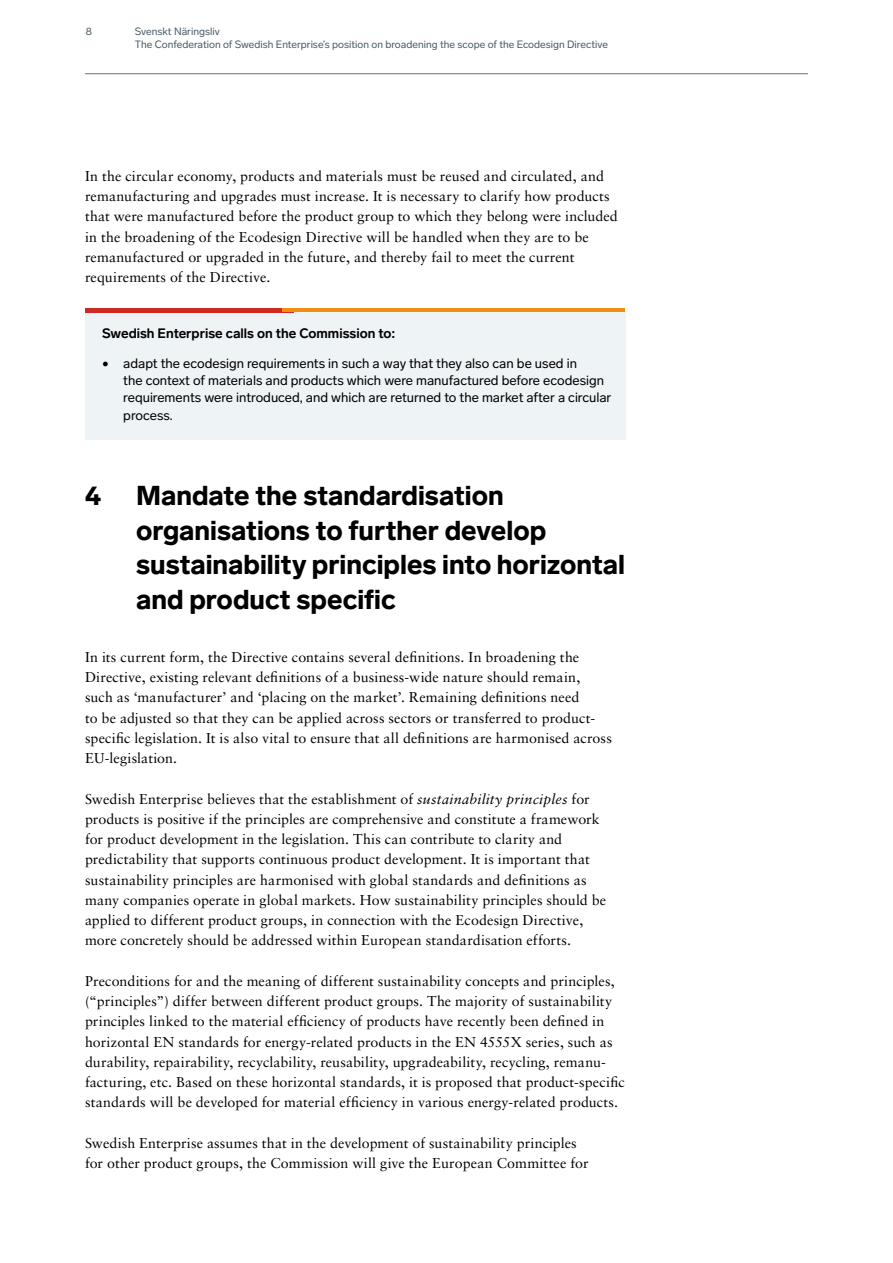
<style>
.page{position:relative;width:893px;height:1263px;background:#fff}
.page>*{position:absolute;margin:0;border:0;box-sizing:border-box;transform-origin:0 0}
.t1{font:900 27px/34.5px "Lab Grotesque";color:#000}
.t2{font:14.25px/20.2px "Sabon LT Std";letter-spacing:.005em;color:#000}
.t3{font:13.5px/17.2px "Lab Grotesque";color:#000}
.t4{font:700 13.5px "Lab Grotesque";color:#000}
.t5{font:10.5px/12.6px "Lab Grotesque";color:#4b5c67}
.s1{font-family:"Sabon LT Pro";font-style:italic}
</style>
<div class="page">
<hr style="left:85px;top:73px;width:723px;height:1px;background:#5b7281">
<div style="left:85px;top:311px;width:540px;height:43px;background:#eef3f5"></div>
<div style="left:85px;top:341px;width:540px;height:99px;background:#eef3f5"></div>
<hr style="left:85px;top:308px;width:209px;height:4px;background:#ce2a21">
<hr style="left:283px;top:308px;width:342px;height:4px;background:#f28e0f">
<p class="t5" style="left:86px;top:25px;width:8px">8</p>
<p class="t5" style="left:135px;top:25px;width:475px">Svenskt Näringsliv<br>The Confederation of Swedish Enterprise’s position on broadening the scope of the Ecodesign Directive</p>
<p class="t2" style="left:85px;top:166px;width:534px">In the circular economy, products and materials must be reused and circulated, and remanufacturing and upgrades must increase. It is necessary to clarify how products that were manufactured before the product group to which they belong were included in the broadening of the Ecodesign Directive will be handled when they are to be remanufactured or upgraded in the future, and thereby fail to meet the current requirements of the Directive.</p>
<p class="t4" style="left:102px;top:325px;width:295px">Swedish Enterprise calls on the Commission to:</p>
<p class="t3" style="left:123px;top:354px;width:490px;text-indent:-21px">• adapt the ecodesign requirements in such a way that they also can be used in<br>the context of materials and products which were manufactured before ecodesign requirements were introduced, and which are returned to the market after a circular process.</p>
<h1 class="t1" style="left:85px;top:479px;width:17px">4</h1>
<h1 class="t1" style="left:136px;top:479px;width:490px">Mandate the standardisation organisations to further develop sustainability principles into horizontal and product specific</h1>
<p class="t2" style="left:85px;top:647px;width:528px">In its current form, the Directive contains several definitions. In broadening the Directive, existing relevant definitions of a business-wide nature should remain,<br>such as ‘manufacturer’ and ‘placing on the market’. Remaining definitions need<br>to be adjusted so that they can be applied across sectors or transferred to product&shy;specific legislation. It is also vital to ensure that all definitions are harmonised across EU-legislation.</p>
<p class="t2" style="left:85px;top:788px;width:523px">Swedish Enterprise believes that the establishment of <span class="s1">sustainability principles</span> for products is positive if the principles are comprehensive and constitute a framework for product development in the legislation. This can contribute to clarity and predictability that supports continuous product development. It is important that sustainability principles are harmonised with global standards and definitions as many companies operate in global markets. How sustainability principles should be applied to different product groups, in connection with the Ecodesign Directive, more concretely should be addressed within European standardisation efforts.</p>
<p class="t2" style="left:85px;top:971px;width:541px">Preconditions for and the meaning of different sustainability concepts and principles, (“principles”) differ between different product groups. The majority of sustainability principles linked to the material efficiency of products have recently been defined in horizontal EN standards for energy-related products in the EN 4555X series, such as durability, repairability, recyclability, reusability, upgradeability, recycling, remanu&shy;facturing, etc. Based on these horizontal standards, it is proposed that product-specific standards will be developed for material efficiency in various energy-related products.</p>
<p class="t2" style="left:85px;top:1133px;width:505px">Swedish Enterprise assumes that in the development of sustainability principles for other product groups, the Commission will give the European Committee for</p>
</div>
